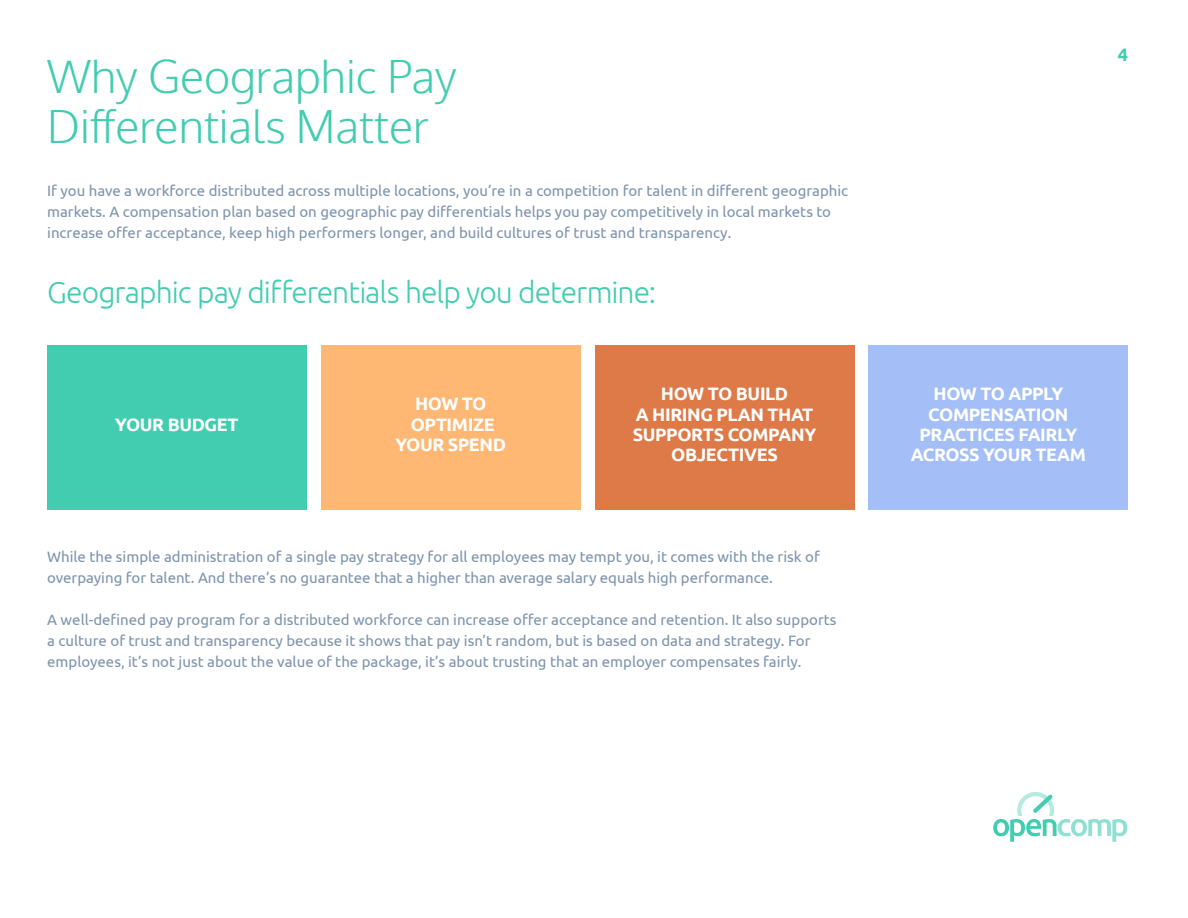
<style>
.page{position:relative;width:1188px;height:918px;background:#fff}
.page>*{position:absolute;margin:0;border:0;box-sizing:border-box;transform-origin:0 0}
.t1{font:300 45px/49.5px "Oxygen";color:#42ccb0}
.t2{font:300 30px "Ubuntu";letter-spacing:-.035em;color:#42ccb0}
.t3{font:700 18px/20.2px "Ubuntu";letter-spacing:-.02em;color:#fff;text-align:center}
.t4{font:700 18px "Ubuntu";color:#42ccb0}
.t5{font:15px/21px "Ubuntu";color:#7d93ad}
</style>
<div class="page">
<svg style="left:993px;top:792px;width:134px;height:50px"></svg>
<div style="left:47px;top:345px;width:260px;height:165px;background:#42ccb0"></div>
<div style="left:321px;top:345px;width:259px;height:165px;background:#ffb774"></div>
<div style="left:595px;top:345px;width:259px;height:165px;background:#de7a48"></div>
<div style="left:869px;top:345px;width:259px;height:165px;background:#a4bef7"></div>
<h1 class="t1" style="left:47px;top:54px;width:411px">Why Geographic Pay<br>Differentials Matter</h1>
<p class="t5" style="left:47px;top:180px;width:802px">If you have a workforce distributed across multiple locations, you’re in a competition for talent in different geographic markets. A compensation plan based on geographic pay differentials helps you pay competitively in local markets to increase offer acceptance, keep high performers longer, and build cultures of trust and transparency.</p>
<h2 class="t2" style="left:47px;top:274px;width:610px">Geographic pay differentials help you determine:</h2>
<p class="t3" style="left:115px;top:414px;width:125px">YOUR BUDGET</p>
<p class="t3" style="left:395px;top:394px;width:112px">HOW TO<br>OPTIMIZE<br>YOUR SPEND</p>
<p class="t3" style="left:633px;top:384px;width:185px">HOW TO BUILD<br>A HIRING PLAN THAT<br>SUPPORTS COMPANY<br>OBJECTIVES</p>
<p class="t3" style="left:911px;top:384px;width:177px">HOW TO APPLY<br>COMPENSATION<br>PRACTICES FAIRLY<br>ACROSS YOUR TEAM</p>
<p class="t4" style="left:1118px;top:44px;width:12px">4</p>
<p class="t5" style="left:47px;top:546px;width:774px">While the simple administration of a single pay strategy for all employees may tempt you, it comes with the risk of overpaying for talent. And there’s no guarantee that a higher than average salary equals high performance.</p>
<p class="t5" style="left:47px;top:609px;width:791px">A well-defined pay program for a distributed workforce can increase offer acceptance and retention. It also supports a culture of trust and transparency because it shows that pay isn’t random, but is based on data and strategy. For employees, it’s not just about the value of the package, it’s about trusting that an employer compensates fairly.</p>
</div>
